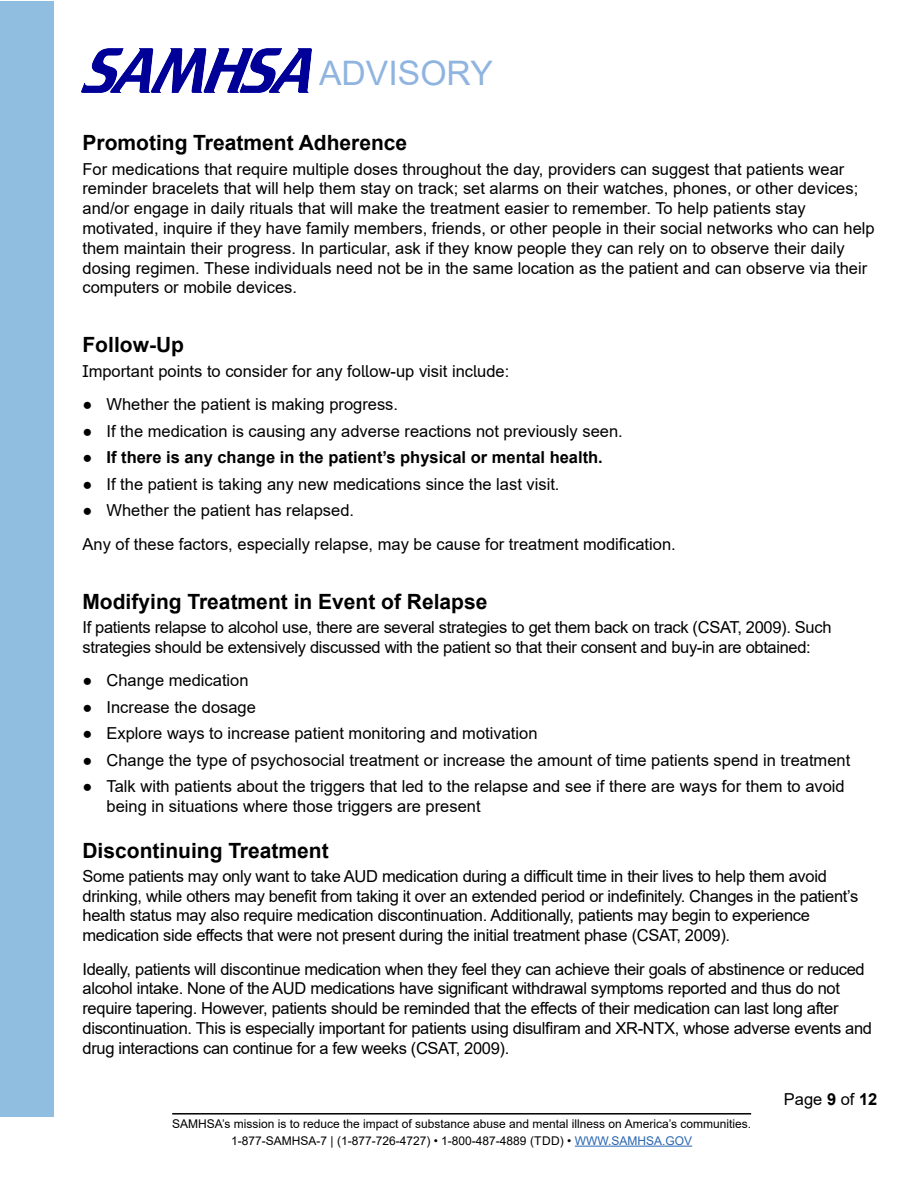
<style>
.page{position:relative;width:918px;height:1188px;background:#fff}
.page>*{position:absolute;margin:0;border:0;box-sizing:border-box;transform-origin:0 0}
.t1{font:33.75px "Arial";color:#90b4e0}
.t2{font:700 21px "Arial";color:#000}
.Body{font:16.5px/19.8px "Arial";color:#000}
.Body-2{font:16.5px/19.8px "Arial";letter-spacing:-.02em;color:#000}
.Body_after_bullets{font:16.5px "Arial";color:#000}
.t3{font:700 16.5px "Arial";color:#000}
.t4{font:12px/16.8px "Arial";color:#000;text-align:center}
.s1{font-weight:700}
.s2{color:#2865b1}
</style>
<div class="page">
<div style="left:0;top:2px;width:54px;height:1115px;background:#90bee0"></div>
<img style="left:82px;top:49px;width:229px;height:44px">
<hr style="left:172px;top:1113px;width:579px;height:2px;background:#000">
<hr style="left:575px;top:1146px;width:117px;height:1px;background:#2865b1">
<h1 class="t1" style="left:319px;top:50px;width:175px">ADVISORY</h1>
<h2 class="t2" style="left:82px;top:128px;width:326px">Promoting Treatment Adherence</h2>
<p class="Body" style="left:82px;top:159px;width:794px">For medications that require multiple doses throughout the day, providers can suggest that patients wear reminder bracelets that will help them stay on track; set alarms on their watches, phones, or other devices; and/or engage in daily rituals that will make the treatment easier to remember. To help patients stay motivated, inquire if they have family members, friends, or other people in their social networks who can help them maintain their progress. In particular, ask if they know people they can rely on to observe their daily dosing regimen. These individuals need not be in the same location as the patient and can observe via their computers or mobile devices.</p>
<h2 class="t2" style="left:82px;top:330px;width:103px">Follow-Up</h2>
<p class="Body" style="left:82px;top:361px;width:428px">Important points to consider for any follow-up visit include:</p>
<p class="Body" style="left:82px;top:394px;width:317px"><span class="s1">●</span> Whether the patient is making progress.</p>
<p class="Body" style="left:82px;top:421px;width:542px"><span class="s1">●</span> If the medication is causing any adverse reactions not previously seen.</p>
<p class="t3" style="left:82px;top:446px;width:522px">● If there is any change in the patient’s physical or mental health.</p>
<p class="Body" style="left:82px;top:474px;width:479px"><span class="s1">●</span> If the patient is taking any new medications since the last visit.</p>
<p class="Body" style="left:82px;top:501px;width:273px"><span class="s1">●</span> Whether the patient has relapsed.</p>
<p class="Body_after_bullets" style="left:82px;top:532px;width:595px">Any of these factors, especially relapse, may be cause for treatment modification.</p>
<h2 class="t2" style="left:82px;top:586px;width:406px">Modifying Treatment in Event of Relapse</h2>
<p class="Body-2" style="left:82px;top:617px;width:751px">If patients relapse to alcohol use, there are several strategies to get them back on track (CSAT, 2009). Such strategies should be extensively discussed with the patient so that their consent and buy-in are obtained:</p>
<p class="Body" style="left:82px;top:670px;width:168px"><span class="s1">●</span> Change medication</p>
<p class="Body" style="left:82px;top:697px;width:175px"><span class="s1">●</span> Increase the dosage</p>
<p class="Body" style="left:82px;top:723px;width:457px"><span class="s1">●</span> Explore ways to increase patient monitoring and motivation</p>
<p class="Body" style="left:82px;top:750px;width:769px"><span class="s1">●</span> Change the type of psychosocial treatment or increase the amount of time patients spend in treatment</p>
<p class="Body" style="left:107px;top:776px;width:740px;text-indent:-24px"><span class="s1">●</span> Talk with patients about the triggers that led to the relapse and see if there are ways for them to avoid being in situations where those triggers are present</p>
<h2 class="t2" style="left:82px;top:835px;width:248px">Discontinuing Treatment</h2>
<p class="Body-2" style="left:82px;top:866px;width:777px">Some patients may only want to take AUD medication during a difficult time in their lives to help them avoid drinking, while others may benefit from taking it over an extended period or indefinitely. Changes in the patient’s health status may also require medication discontinuation. Additionally, patients may begin to experience medication side effects that were not present during the initial treatment phase (CSAT, 2009).</p>
<p class="Body-2" style="left:82px;top:959px;width:791px">Ideally, patients will discontinue medication when they feel they can achieve their goals of abstinence or reduced alcohol intake. None of the AUD medications have significant withdrawal symptoms reported and thus do not require tapering. However, patients should be reminded that the effects of their medication can last long after discontinuation. This is especially important for patients using disulfiram and XR-NTX, whose adverse events and drug interactions can continue for a few weeks (CSAT, 2009).</p>
<p class="t4" style="left:172px;top:1115px;width:580px">SAMHSA’s mission is to reduce the impact of substance abuse and mental illness on America’s communities.<br>1-877-SAMHSA-7 | (1-877-726-4727) • 1-800-487-4889 (TDD) • <span class="s2">WWW.SAMHSA.GOV</span></p>
<p class="Body" style="left:784px;top:1089px;width:95px">Page <span class="s1">9</span> of <span class="s1">12</span></p>
</div>
